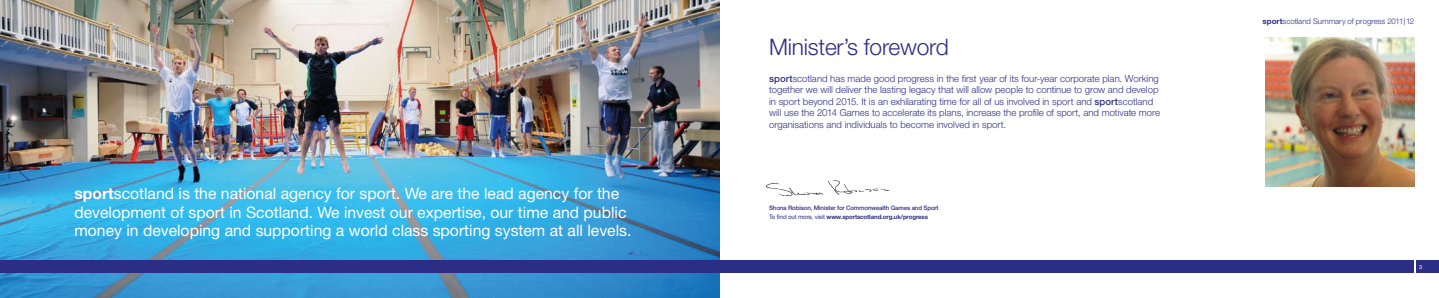
<style>
.page{position:relative;width:1439px;height:298px;background:#fff}
.page>*{position:absolute;margin:0;border:0;box-sizing:border-box;transform-origin:0 0}
.t1{font:300 22.75px "Helvetica Neue";letter-spacing:-.01em;color:#2c2d84}
.t2{font:15.75px/18.4px "Helvetica Neue";color:#fff}
.t3{font:300 9.62px/11.4px "Helvetica Neue";color:#2c2d84}
.t4{font:300 7.88px "Helvetica Neue";letter-spacing:-.005em;color:#2c2d84}
.t5{font:500 6.12px/8.2px "Helvetica Neue";letter-spacing:-.02em;color:#2c2d84}
.t6{font:5.69px "Helvetica Neue";color:#fff}
.s1{font-weight:700}
.s2{font-weight:500}
.s3{font-weight:400}
.s4{font-size:9.62px}
</style>
<div class="page">
<img style="left:0;top:0;width:719px;height:298px">
<img style="left:1265px;top:37px;width:149px;height:149px">
<img style="left:765px;top:180px;width:125px;height:16px">
<div style="left:0;top:260px;width:719px;height:13px;background:#2c2d84"></div>
<div style="left:1416px;top:260px;width:23px;height:13px;background:#2c2d84"></div>
<div style="left:719px;top:260px;width:695px;height:13px;background:#2c2d84"></div>
<h2 class="t2" style="left:74px;top:184px;width:558px"><span class="s1">sport</span>scotland is the national agency for sport. We are the lead agency for the development of sport in Scotland. We invest our expertise, our time and public money in developing and supporting a world class sporting system at all levels.</h2>
<h1 class="t1" style="left:769px;top:33px;width:181px">Minister’s foreword</h1>
<p class="t3" style="left:769px;top:73px;width:392px"><span class="s2">sport</span>scotland has made good progress in the first year of its four-year corporate plan. Working together we will deliver the lasting legacy that will allow people to continue to grow and develop in sport beyond 2015. It is an exhilarating time for all of us involved in sport and <span class="s2">sport</span>scotland will use the 2014 Games to accelerate its plans, increase the profile of sport, and motivate more organisations and individuals to become involved in sport.</p>
<p class="t5" style="left:769px;top:204px;width:171px">Shona Robison, Minister for Commonwealth Games and Sport<br><span class="s3">To find out more, visit</span> <span class="s1">www.sportscotland.org.uk/progress</span></p>
<p class="t4" style="left:1262px;top:16px;width:153px"><span class="s1">sport</span>scotland Summary of progress 2011<span class="s4">|</span>12</p>
<p class="t6" style="left:1419px;top:263px;width:5px">3</p>
</div>
